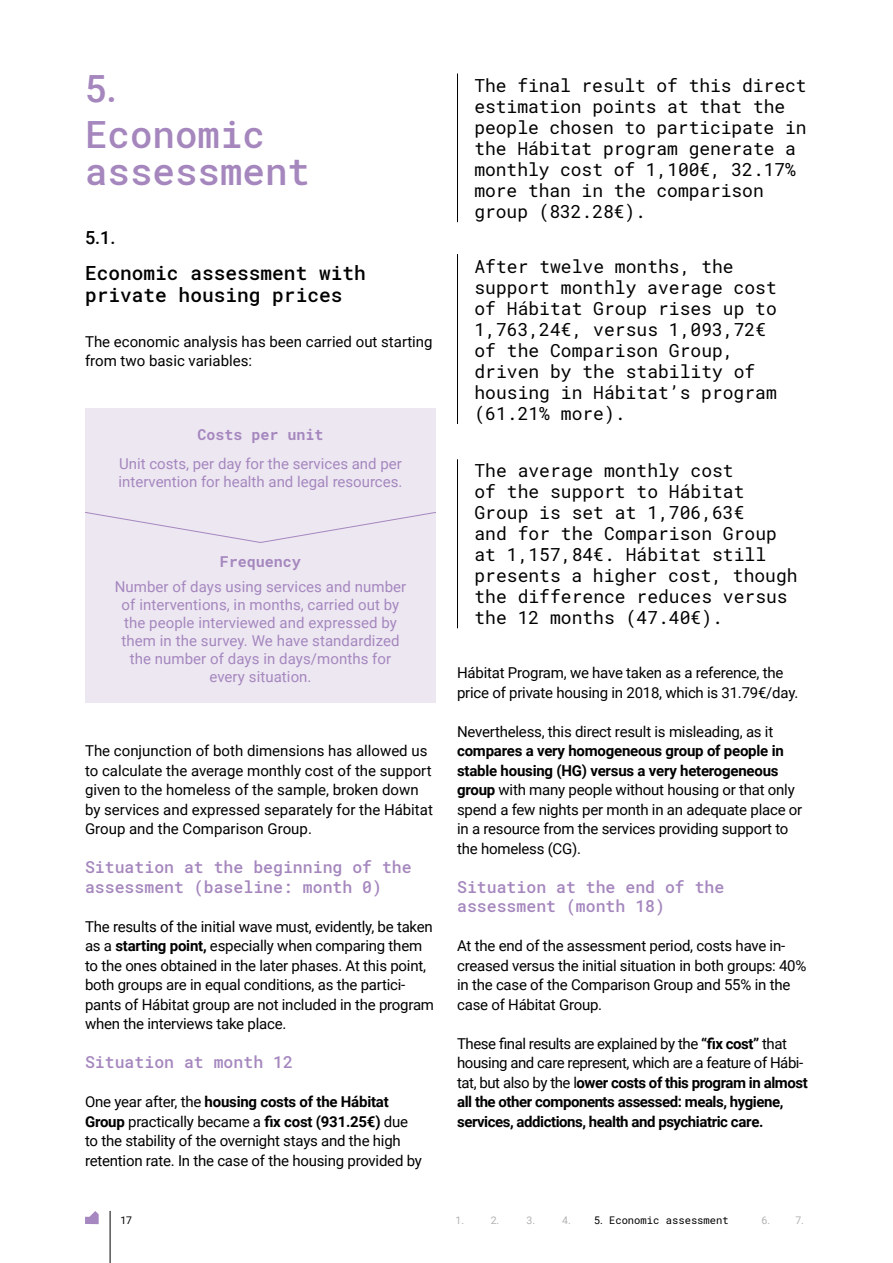
<style>
.page{position:relative;width:893px;height:1263px;background:#fff}
.page>*{position:absolute;margin:0;border:0;box-sizing:border-box;transform-origin:0 0}
.t1{font:500 37.5px/37.5px "Roboto Mono";color:#a587be}
.t2{font:500 37.5px "Roboto";color:#a587be}
.t3{font:500 19.5px/22.5px "Roboto Mono";color:#000}
.t4{font:18px/21px "Roboto Mono";color:#000}
.t5{font:500 18px "Roboto";color:#000}
.t6{font:500 16.5px/19.5px "Roboto Mono";color:#a587be}
.t7{font:15px/19.5px "Roboto";letter-spacing:-.015em;color:#000}
.t8{font:15px/18px "Roboto";letter-spacing:.005em;color:#a587be}
.t9{font:700 15px/19.5px "Roboto";letter-spacing:-.03em;color:#000}
.t10{font:700 15px "Roboto Mono";color:#a587be}
.t11{font:10.5px "Roboto Mono";color:#000}
.t12{font:10.5px "Roboto";color:#b2b2b2}
.t13{font:10.5px "Roboto";color:#000}
.s1{font-weight:700}
.s2{font-weight:400}
.s3{font-family:"Roboto"}
</style>
<div class="page">
<hr style="left:110px;top:1211px;width:1px;height:52px;background:#000">
<svg style="left:85px;top:1211px;width:14px;height:13px"></svg>
<div style="left:85px;top:408px;width:351px;height:295px;background:#ede7f2"></div>
<svg style="left:85px;top:512px;width:351px;height:31px"></svg>
<hr style="left:457px;top:74px;width:1px;height:148px;background:#000">
<hr style="left:457px;top:254px;width:1px;height:170px;background:#000">
<hr style="left:457px;top:459px;width:1px;height:169px;background:#000">
<h1 class="t2" style="left:85px;top:67px;width:33px">5.</h1>
<h1 class="t1" style="left:85px;top:118px;width:226px">Economic assessment</h1>
<p class="t5" style="left:85px;top:228px;width:32px">5.1.</p>
<h2 class="t3" style="left:85px;top:263px;width:282px">Economic assessment with private housing prices</h2>
<p class="t7" style="left:85px;top:332px;width:349px">The economic analysis has been carried out starting from two basic variables:</p>
<p class="t10" style="left:197px;top:428px;width:127px">Costs per unit</p>
<p class="t8" style="left:119px;top:455px;width:285px">Unit costs, per day for the services and per intervention for health and legal resources.</p>
<p class="t10" style="left:220px;top:556px;width:82px">Frequency</p>
<p class="t8" style="left:115px;top:579px;width:293px;text-align:center">Number of days using services and number of interventions, in months, carried out by the people interviewed and expressed by them in the survey. We have standardized the number of days in days/months for every situation.</p>
<p class="t7" style="left:85px;top:742px;width:349px">The conjunction of both dimensions has allowed us to calculate the average monthly cost of the support given to the homeless of the sample, broken down by services and expressed separately for the Hábitat Group and the Comparison Group.</p>
<p class="t6" style="left:85px;top:859px;width:328px">Situation at the beginning of the assessment (baseline: month 0)</p>
<p class="t7" style="left:85px;top:917px;width:351px">The results of the initial wave must, evidently, be taken as a <span class="s1">starting point,</span> especially when comparing them to the ones obtained in the later phases. At this point, both groups are in equal conditions, as the partici&shy;pants of Hábitat group are not included in the program when the interviews take place.</p>
<p class="t6" style="left:85px;top:1054px;width:209px">Situation at month 12</p>
<p class="t7" style="left:85px;top:1093px;width:338px">One year after, the <span class="s1">housing costs of the Hábitat Group</span> practically became a <span class="s1">fix cost (931.25€)</span> due to the stability of the overnight stays and the high retention rate. In the case of the housing provided by</p>
<p class="t4" style="left:474px;top:77px;width:334px">The final result of this direct estimation points at that the people chosen to participate in the Hábitat program generate a monthly cost of 1,100€, 32.17% more than in the comparison group (832.28€).</p>
<p class="t4" style="left:474px;top:257px;width:304px">After twelve months, the support monthly average cost of Hábitat Group rises up to<br>1,763,24€, versus 1,093,72€ of the Comparison Group, driven by the stability of housing in Hábitat’s program (61.21% more).</p>
<p class="t4" style="left:474px;top:461px;width:325px">The average monthly cost<br>of the support to Hábitat<br>Group is set at 1,706,63€<br>and for the Comparison Group at 1,157,84€. Hábitat still presents a higher cost, though the difference reduces versus the 12 months (47.40€).</p>
<p class="t7" style="left:457px;top:664px;width:343px">Hábitat Program, we have taken as a reference, the price of private housing in 2018, which is 31.79€/day.</p>
<p class="t7" style="left:457px;top:722px;width:318px">Nevertheless, this direct result is misleading, as it</p>
<p class="t7" style="left:457px;top:742px;width:347px"><span class="s1">compares a very homogeneous group of people in stable housing (HG) versus a very heterogeneous group</span> with many people without housing or that only spend a few nights per month in an adequate place or in a resource from the services providing support to the homeless (CG).</p>
<p class="t6" style="left:457px;top:878px;width:269px">Situation at the end of the assessment (month 18)</p>
<p class="t7" style="left:457px;top:937px;width:351px">At the end of the assessment period, costs have in&shy;creased versus the initial situation in both groups: 40% in the case of the Comparison Group and 55% in the case of Hábitat Group.</p>
<p class="t9" style="left:457px;top:1033px;width:352px"><span class="s2">These final results are explained by the</span> “fix cost” <span class="s2">that housing and care represent, which are a feature of Hábi&shy;tat, but also by the l</span>ower costs of this program in almost all the other components assessed: meals, hygiene, services, addictions, health and psychiatric care.</p>
<p class="t13" style="left:120px;top:1216px;width:13px">17</p>
<p class="t12" style="left:456px;top:1216px;width:10px">1.</p>
<p class="t12" style="left:491px;top:1216px;width:10px">2.</p>
<p class="t12" style="left:526px;top:1216px;width:10px">3.</p>
<p class="t12" style="left:562px;top:1216px;width:10px">4.</p>
<p class="t12" style="left:761px;top:1216px;width:44px">6. 7.</p>
<p class="t11" style="left:594px;top:1216px;width:136px"><span class="s3">5.</span> Economic assessment</p>
</div>
